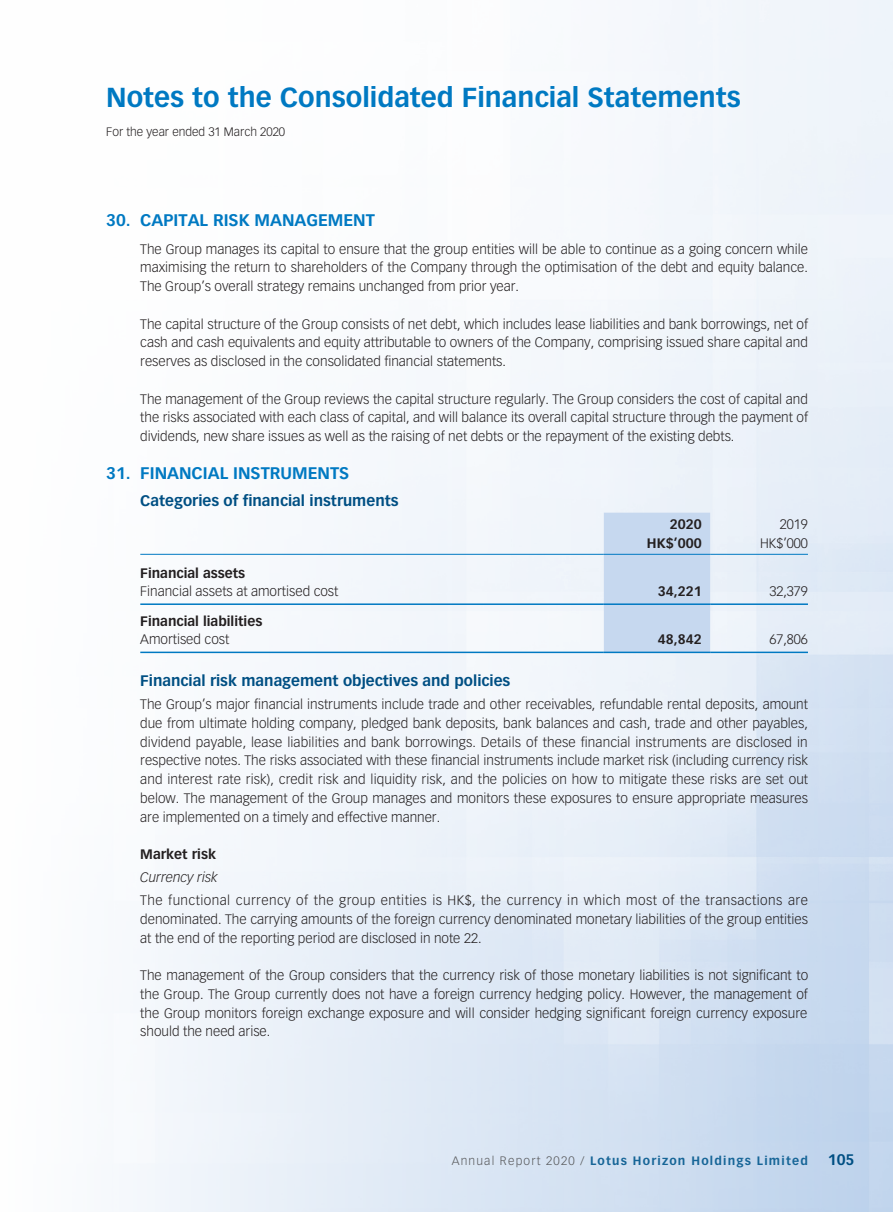
<style>
.page{position:relative;width:893px;height:1212px;background:#fff}
.page>*{position:absolute;margin:0;border:0;box-sizing:border-box;transform-origin:0 0}
.t1{font:700 27px "Vectora LT Std";color:#0079c2}
._01_H1{font:700 16.5px "Vectora LT Std";color:#0079c2}
._02_H2{font:700 15px "Vectora LT Std";color:#004f83}
._00_txt{font:300 13.5px/18.8px "Vectora LT Std";color:#231f20;text-align:justify}
._50_Table_txt{font:300 13.5px "Vectora LT Std";color:#231f20}
._50_Table_txt-2{font:700 13.5px "Vectora LT Std";color:#231f20}
._04_H4{font:italic 300 13.5px "Vectora LT Std";color:#231f20}
._03_H3{font:700 13.5px "Vectora LT Std";color:#231f20}
.t2{font:700 12px "Vectora LT Std";letter-spacing:.1em;color:#166597}
.t3{font:300 12px "Vectora LT Std";color:#231f20}
.s1{font-weight:300;color:#57585a}
</style>
<div class="page">
<div style="left:604px;top:513px;width:106px;height:138px;background:#c6d8ef"></div>
<hr style="left:140px;top:554px;width:464px;height:1px;background:#0079c2">
<hr style="left:604px;top:554px;width:106px;height:1px;background:#0079c2">
<hr style="left:710px;top:554px;width:98px;height:1px;background:#0079c2">
<hr style="left:140px;top:603px;width:464px;height:2px;background:#0079c2">
<hr style="left:604px;top:603px;width:106px;height:2px;background:#0079c2">
<hr style="left:710px;top:603px;width:98px;height:2px;background:#0079c2">
<hr style="left:140px;top:651px;width:464px;height:2px;background:#0079c2">
<hr style="left:604px;top:651px;width:106px;height:2px;background:#0079c2">
<hr style="left:710px;top:651px;width:98px;height:2px;background:#0079c2">
<h1 class="t1" style="left:106px;top:81px;width:636px">Notes to the Consolidated Financial Statements</h1>
<p class="t3" style="left:106px;top:125px;width:180px">For the year ended 31 March 2020</p>
<p class="_01_H1" style="left:106px;top:210px;width:270px">30. CAPITAL RISK MANAGEMENT</p>
<p class="_00_txt" style="left:140px;top:240px;width:669px">The Group manages its capital to ensure that the group entities will be able to continue as a going concern while maximising the return to shareholders of the Company through the optimisation of the debt and equity balance.<br>The Group’s overall strategy remains unchanged from prior year.</p>
<p class="_00_txt" style="left:140px;top:315px;width:669px">The capital structure of the Group consists of net debt, which includes lease liabilities and bank borrowings, net of cash and cash equivalents and equity attributable to owners of the Company, comprising issued share capital and reserves as disclosed in the consolidated financial statements.</p>
<p class="_00_txt" style="left:140px;top:390px;width:669px">The management of the Group reviews the capital structure regularly. The Group considers the cost of capital and the risks associated with each class of capital, and will balance its overall capital structure through the payment of dividends, new share issues as well as the raising of net debts or the repayment of the existing debts.</p>
<p class="_01_H1" style="left:106px;top:463px;width:244px">31. FINANCIAL INSTRUMENTS</p>
<p class="_02_H2" style="left:140px;top:491px;width:260px">Categories of financial instruments</p>
<p class="_50_Table_txt-2" style="left:670px;top:516px;width:33px">2020</p>
<p class="_50_Table_txt" style="left:780px;top:516px;width:30px">2019</p>
<p class="_50_Table_txt-2" style="left:647px;top:535px;width:56px">HK$’000</p>
<p class="_50_Table_txt" style="left:760px;top:535px;width:49px">HK$’000</p>
<p class="_50_Table_txt-2" style="left:140px;top:564px;width:107px">Financial assets</p>
<p class="_50_Table_txt" style="left:140px;top:584px;width:200px">Financial assets at amortised cost</p>
<p class="_50_Table_txt-2" style="left:658px;top:583px;width:45px">34,221</p>
<p class="_50_Table_txt" style="left:769px;top:584px;width:40px">32,379</p>
<p class="_50_Table_txt-2" style="left:140px;top:613px;width:124px">Financial liabilities</p>
<p class="_50_Table_txt" style="left:140px;top:632px;width:91px">Amortised cost</p>
<p class="_50_Table_txt-2" style="left:658px;top:631px;width:45px">48,842</p>
<p class="_50_Table_txt" style="left:769px;top:632px;width:40px">67,806</p>
<p class="_02_H2" style="left:140px;top:671px;width:372px">Financial risk management objectives and policies</p>
<p class="_00_txt" style="left:140px;top:695px;width:669px">The Group’s major financial instruments include trade and other receivables, refundable rental deposits, amount due from ultimate holding company, pledged bank deposits, bank balances and cash, trade and other payables, dividend payable, lease liabilities and bank borrowings. Details of these financial instruments are disclosed in respective notes. The risks associated with these financial instruments include market risk (including currency risk and interest rate risk), credit risk and liquidity risk, and the policies on how to mitigate these risks are set out below. The management of the Group manages and monitors these exposures to ensure appropriate measures are implemented on a timely and effective manner.</p>
<p class="_03_H3" style="left:140px;top:846px;width:77px">Market risk</p>
<p class="_04_H4" style="left:140px;top:869px;width:79px">Currency risk</p>
<p class="_00_txt" style="left:140px;top:891px;width:669px">The functional currency of the group entities is HK$, the currency in which most of the transactions are denominated. The carrying amounts of the foreign currency denominated monetary liabilities of the group entities at the end of the reporting period are disclosed in note 22.</p>
<p class="_00_txt" style="left:140px;top:966px;width:669px">The management of the Group considers that the currency risk of those monetary liabilities is not significant to the Group. The Group currently does not have a foreign currency hedging policy. However, the management of the Group monitors foreign exchange exposure and will consider hedging significant foreign currency exposure should the need arise.</p>
<p class="t2" style="left:452px;top:1153px;width:358px"><span class="s1">Annual Report 2020 /</span> Lotus Horizon Holdings Limited</p>
<p class="_02_H2" style="left:828px;top:1150px;width:28px">105</p>
</div>
